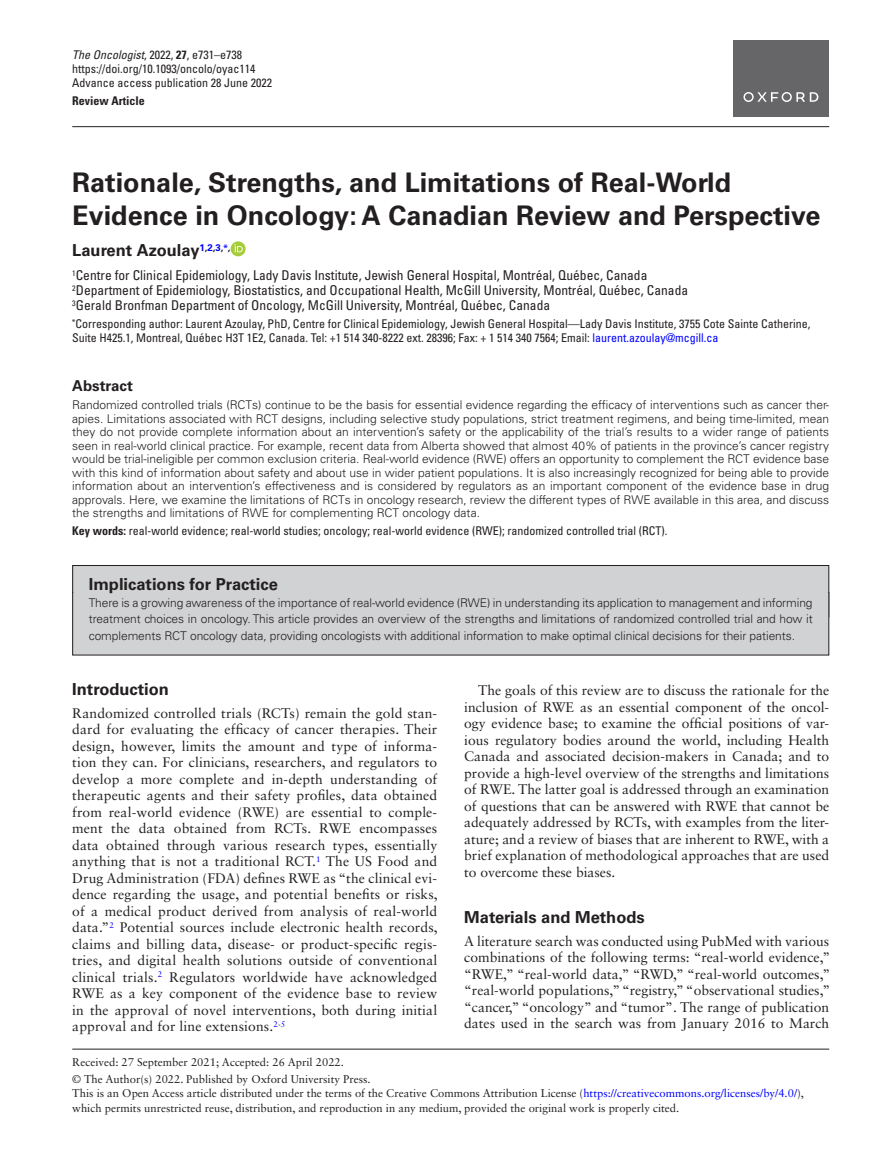
<style>
.page{position:relative;width:893px;height:1174px;background:#fff}
.page>*{position:absolute;margin:0;border:0;box-sizing:border-box;transform-origin:0 0}
.t1{font:700 27px/33px "Univers LT Std";color:#231f20}
.t2{font:700 16.5px "Univers LT Std";color:#231f20}
.t3{font:700 15px "Univers LT Std";color:#231f20}
.t4{font:13.8px/16.5px "Sabon LT Std";color:#231f20;text-align:justify}
.t5{font:condensed 13.5px/15px "Univers LT Std";color:#231f20}
.t6{font:300 12px/13.5px "Univers LT Std";letter-spacing:-.005em;color:#231f20;text-align:justify}
.t7{font:condensed 12px/14.2px "Univers LT Std";color:#231f20}
.t8{font:700 condensed 12px "Univers LT Std";color:#231f20}
.t9{font:11.25px/17.1px "Sabon LT Std";color:#231f20}
.s1{font-style:italic}
.s2{font-weight:700}
.s3{color:#00f}
</style>
<div class="page">
<hr style="left:72px;top:126px;width:757px;height:1px;background:#231f20">
<div style="left:733px;top:40px;width:96px;height:76px;background:#666669"></div>
<svg style="left:743px;top:92px;width:75px;height:10px"></svg>
<div style="left:72px;top:565px;width:757px;height:49px;background:#d1d2d4"></div>
<div style="left:72px;top:565px;width:757px;height:52px;border:1px solid #231f20"></div>
<div style="left:72px;top:593px;width:757px;height:62px;background:#d1d2d4"></div>
<svg style="left:231px;top:241px;width:15px;height:15px"></svg>
<svg style="left:235px;top:244px;width:8px;height:8px"></svg>
<hr style="left:72px;top:1048px;width:757px;height:1px;background:#231f20">
<p class="t7" style="left:72px;top:47px;width:201px"><span class="s1">The Oncologist</span>, 2022, <span class="s2">27</span>, e731–e738 https://doi.org/10.1093/oncolo/oyac114<br>Advance access publication 28 June 2022</p>
<p class="t8" style="left:72px;top:93px;width:74px">Review Article</p>
<h1 class="t1" style="left:72px;top:166px;width:750px">Rationale, Strengths, and Limitations of Real-World<br>Evidence in Oncology: A Canadian Review and Perspective</h1>
<p class="t2" style="left:72px;top:241px;width:160px">Laurent Azoulay<sup>1</sup><sup>,</sup><sup>2</sup><sup>,</sup><sup>3</sup><sup>,</sup><sup>*</sup><sup>,</sup></p>
<p class="t5" style="left:72px;top:268px;width:617px"><sup>1</sup>Centre for Clinical Epidemiology, Lady Davis Institute, Jewish General Hospital, Montréal, Québec, Canada<br><sup>2</sup>Department of Epidemiology, Biostatistics, and Occupational Health, McGill University, Montréal, Québec, Canada<br><sup>3</sup>Gerald Bronfman Department of Oncology, McGill University, Montréal, Québec, Canada</p>
<p class="t7" style="left:72px;top:317px;width:740px;line-height:13.5px"><sup>*</sup>Corresponding author: Laurent Azoulay, PhD, Centre for Clinical Epidemiology, Jewish General Hospital—Lady Davis Institute, 3755 Cote Sainte Catherine,<br>Suite H425.1, Montreal, Québec H3T 1E2, Canada. Tel: +1 514 340-8222 ext. 28396; Fax: + 1 514 340 7564; Email: <span class="s3">laurent.azoulay@mcgill.ca</span></p>
<p class="t3" style="left:72px;top:377px;width:62px">Abstract</p>
<p class="t6" style="left:72px;top:398px;width:758px">Randomized controlled trials (RCTs) continue to be the basis for essential evidence regarding the efficacy of interventions such as cancer ther&shy;apies. Limitations associated with RCT designs, including selective study populations, strict treatment regimens, and being time-limited, mean they do not provide complete information about an intervention’s safety or the applicability of the trial’s results to a wider range of patients seen in real-world clinical practice. For example, recent data from Alberta showed that almost 40% of patients in the province’s cancer registry would be trial-ineligible per common exclusion criteria. Real-world evidence (RWE) offers an opportunity to complement the RCT evidence base with this kind of information about safety and about use in wider patient populations. It is also increasingly recognized for being able to provide information about an intervention’s effectiveness and is considered by regulators as an important component of the evidence base in drug approvals. Here, we examine the limitations of RCTs in oncology research, review the different types of RWE available in this area, and discuss the strengths and limitations of RWE for complementing RCT oncology data.</p>
<p class="t7" style="left:72px;top:524px;width:597px"><span class="s2">Key words:</span> real-world evidence; real-world studies; oncology; real-world evidence (RWE); randomized controlled trial (RCT).</p>
<p class="t2" style="left:89px;top:575px;width:191px">Implications for Practice</p>
<p class="t6" style="left:89px;top:594px;width:725px;line-height:16.5px">There is a growing awareness of the importance of real-world evidence (RWE) in understanding its application to management and informing treatment choices in oncology. This article provides an overview of the strengths and limitations of randomized controlled trial and how it complements RCT oncology data, providing oncologists with additional information to make optimal clinical decisions for their patients.</p>
<p class="t2" style="left:72px;top:680px;width:98px">Introduction</p>
<p class="t4" style="left:72px;top:704px;width:367px">Randomized controlled trials (RCTs) remain the gold stan&shy;dard for evaluating the efficacy of cancer therapies. Their design, however, limits the amount and type of informa&shy;tion they can. For clinicians, researchers, and regulators to develop a more complete and in-depth understanding of therapeutic agents and their safety profiles, data obtained from real-world evidence (RWE) are essential to comple&shy;ment the data obtained from RCTs. RWE encompasses data obtained through various research types, essentially anything that is not a traditional RCT.<sup>1</sup> The US Food and Drug Administration (FDA) defines RWE as “the clinical evi&shy;dence regarding the usage, and potential benefits or risks, of a medical product derived from analysis of real-world data.”<sup>2</sup> Potential sources include electronic health records, claims and billing data, disease- or product-specific regis&shy;tries, and digital health solutions outside of conventional clinical trials.<sup>2</sup> Regulators worldwide have acknowledged RWE as a key component of the evidence base to review in the approval of novel interventions, both during initial approval and for line extensions.<sup>2</sup><sup>-</sup><sup>5</sup></p>
<p class="t4" style="left:464px;top:682px;width:366px;text-indent:14px">The goals of this review are to discuss the rationale for the inclusion of RWE as an essential component of the oncol&shy;ogy evidence base; to examine the official positions of var&shy;ious regulatory bodies around the world, including Health Canada and associated decision-makers in Canada; and to provide a high-level overview of the strengths and limitations of RWE. The latter goal is addressed through an examination of questions that can be answered with RWE that cannot be adequately addressed by RCTs, with examples from the liter&shy;ature; and a review of biases that are inherent to RWE, with a brief explanation of methodological approaches that are used to overcome these biases.</p>
<p class="t2" style="left:464px;top:908px;width:182px">Materials and Methods</p>
<p class="t4" style="left:464px;top:932px;width:367px">A literature search was conducted using PubMed with various combinations of the following terms: “real-world evidence,” “RWE,” “real-world data,” “RWD,” “real-world outcomes,” “real-world populations,” “registry,” “observational studies,” “cancer,” “oncology” and “tumor”. The range of publication dates used in the search was from January 2016 to March</p>
<p class="t9" style="left:72px;top:1053px;width:300px">Received: 27 September 2021; Accepted: 26 April 2022.<br>© The Author(s) 2022. Published by Oxford University Press.</p>
<p class="t9" style="left:72px;top:1086px;width:733px;line-height:14.2px">This is an Open Access article distributed under the terms of the Creative Commons Attribution License (<span class="s3">https://creativecommons.org/licenses/by/4.0/</span>), which permits unrestricted reuse, distribution, and reproduction in any medium, provided the original work is properly cited.</p>
</div>
